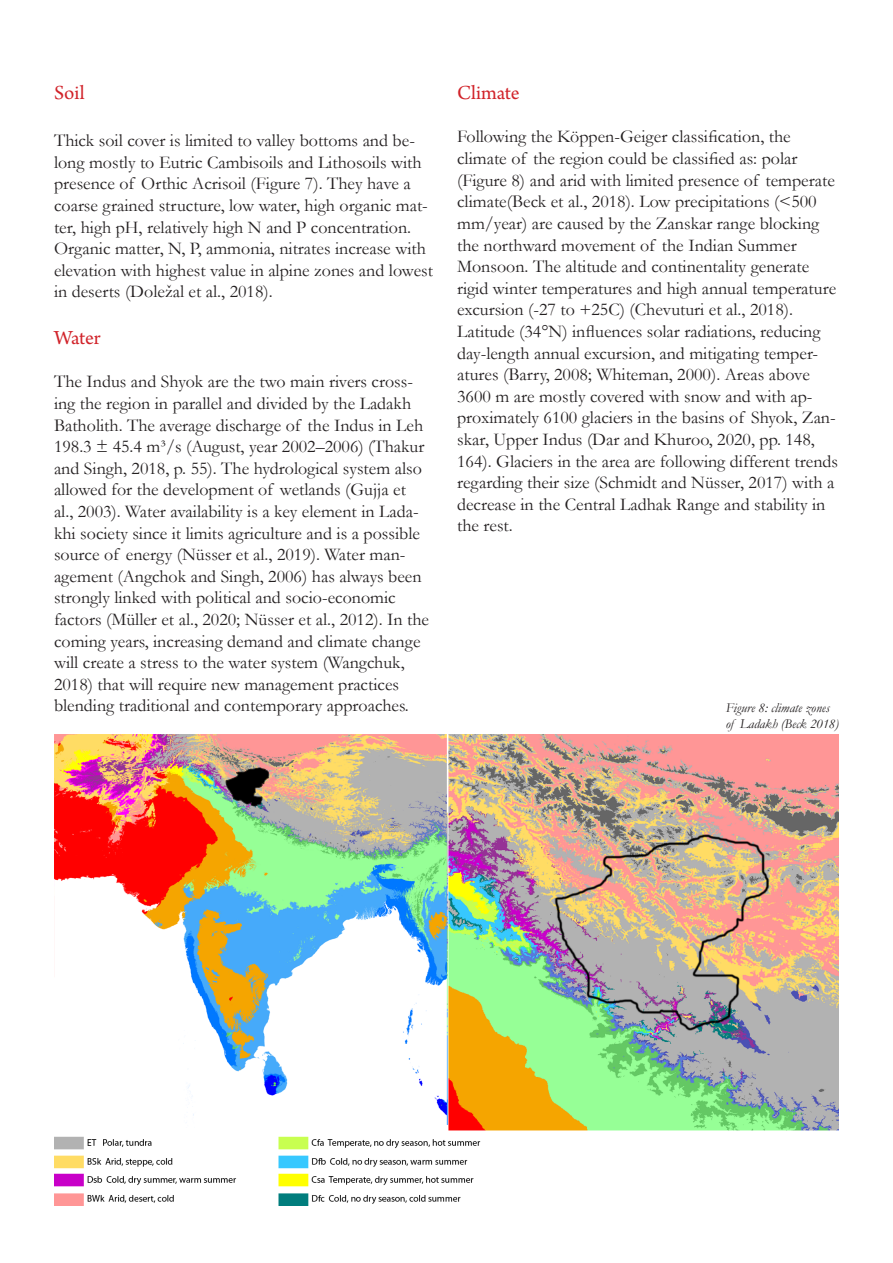
<style>
.page{position:relative;width:893px;height:1263px;background:#fff}
.page>*{position:absolute;margin:0;border:0;box-sizing:border-box;transform-origin:0 0}
.t1{font:21px "Arno Pro";letter-spacing:-.005em;color:#d1232a}
.t2{font:18px/21.6px "Garamond";color:#231f20}
.t3{font:italic 13.5px/16.2px "Garamond";color:#231f20}
</style>
<div class="page">
<img style="left:54px;top:734px;width:785px;height:471px">
<p class="t1" style="left:54px;top:81px;width:32px">Soil</p>
<p class="t2" style="left:54px;top:129px;width:381px">Thick soil cover is limited to valley bottoms and be&shy;long mostly to Eutric Cambisoils and Lithosoils with presence of Orthic Acrisoil (Figure 7). They have a coarse grained structure, low water, high organic mat&shy;ter, high pH, relatively high N and P concentration.<br>Organic matter, N, P, ammonia, nitrates increase with elevation with highest value in alpine zones and lowest in deserts (Doležal et al., 2018).</p>
<p class="t1" style="left:54px;top:326px;width:48px">Water</p>
<p class="t2" style="left:54px;top:370px;width:377px">The Indus and Shyok are the two main rivers cross&shy;ing the region in parallel and divided by the Ladakh Batholith. The average discharge of the Indus in Leh 198.3 ± 45.4 m³/s (August, year 2002–2006) (Thakur and Singh, 2018, p. 55). The hydrological system also allowed for the development of wetlands (Gujja et al., 2003). Water availability is a key element in Lada&shy;khi society since it limits agriculture and is a possible source of energy (Nüsser et al., 2019). Water man&shy;agement (Angchok and Singh, 2006) has always been strongly linked with political and socio-economic factors (Müller et al., 2020; Nüsser et al., 2012). In the coming years, increasing demand and climate change will create a stress to the water system (Wangchuk, 2018) that will require new management practices blending traditional and contemporary approaches.</p>
<p class="t1" style="left:457px;top:81px;width:64px">Climate</p>
<p class="t2" style="left:457px;top:126px;width:381px">Following the Köppen-Geiger classification, the climate of the region could be classified as: polar (Figure 8) and arid with limited presence of temperate climate(Beck et al., 2018). Low precipitations (&lt;500 mm/year) are caused by the Zanskar range blocking the northward movement of the Indian Summer Monsoon. The altitude and continentality generate rigid winter temperatures and high annual temperature excursion (-27 to +25C) (Chevuturi et al., 2018).</p>
<p class="t2" style="left:457px;top:320px;width:382px">Latitude (34°N) influences solar radiations, reducing day-length annual excursion, and mitigating temper&shy;atures (Barry, 2008; Whiteman, 2000). Areas above 3600 m are mostly covered with snow and with ap&shy;proximately 6100 glaciers in the basins of Shyok, Zan&shy;skar, Upper Indus (Dar and Khuroo, 2020, pp. 148, 164). Glaciers in the area are following different trends regarding their size (Schmidt and Nüsser, 2017) with a decrease in the Central Ladhak Range and stability in the rest.</p>
<p class="t3" style="left:726px;top:699px;width:115px">Figure 8: climate zones of Ladakh (Beck 2018)</p>
</div>
